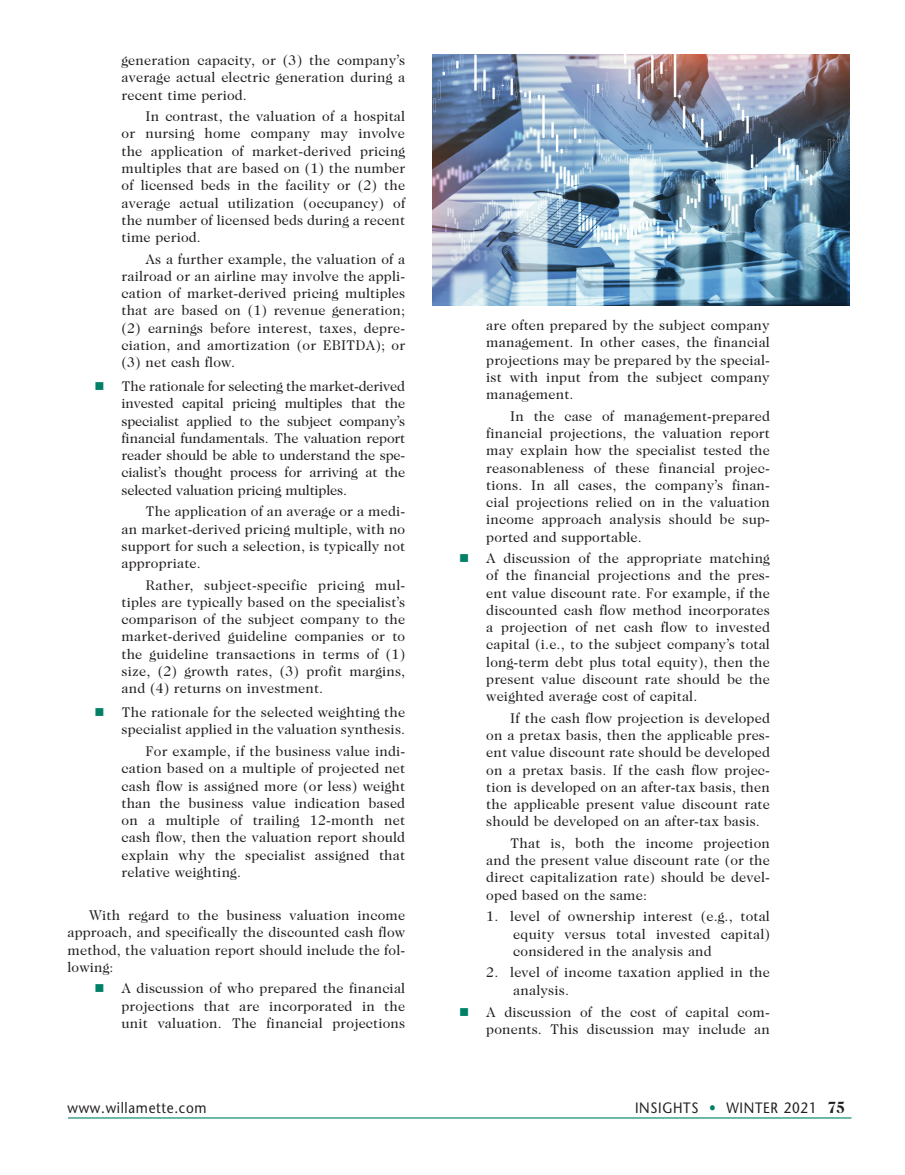
<style>
.page{position:relative;width:905px;height:1175px;background:#fff}
.page>*{position:absolute;margin:0;border:0;box-sizing:border-box;transform-origin:0 0}
.t1{font:15px "Stone Sans";letter-spacing:.05em;color:#231f20;scale:.9 1}
.body_w_bullets{font:14.25px/17.2px "Caslon Two Twenty Four";letter-spacing:.01em;color:#231f20;text-align:justify}
.body{font:14.25px/17.2px "Caslon Two Twenty Four";letter-spacing:.01em;color:#231f20;text-align:justify}
.s1{color:#008066}
.s2{font-family:"Caslon Two Twenty Four";font-weight:700;font-size:16.5px}
</style>
<div class="page">
<hr style="left:68px;top:1117px;width:783px;height:1px;background:#008066">
<img style="left:432px;top:54px;width:417px;height:251px">
<p class="body_w_bullets" style="left:122px;top:52px;width:285px">generation capacity, or (3) the company’s average actual electric generation during a recent time period.</p>
<p class="body_w_bullets" style="left:122px;top:108px;width:285px;text-indent:24px">In contrast, the valuation of a hospital or nursing home company may involve the application of market-derived pricing multiples that are based on (1) the number of licensed beds in the facility or (2) the average actual utilization (occupancy) of the number of licensed beds during a recent time period.</p>
<p class="body_w_bullets" style="left:122px;top:250px;width:285px;text-indent:24px">As a further example, the valuation of a railroad or an airline may involve the appli&shy;cation of market-derived pricing multiples that are based on (1) revenue generation; (2) earnings before interest, taxes, depre&shy;ciation, and amortization (or EBITDA); or (3) net cash flow.</p>
<p class="body_w_bullets" style="left:122px;top:377px;width:285px;text-indent:-27px"><span class="s1">■</span> The rationale for selecting the market-derived invested capital pricing multiples that the specialist applied to the subject company’s financial fundamentals. The valuation report reader should be able to understand the spe&shy;cialist’s thought process for arriving at the selected valuation pricing multiples.</p>
<p class="body_w_bullets" style="left:122px;top:502px;width:285px;text-indent:24px">The application of an average or a medi&shy;an market-derived pricing multiple, with no support for such a selection, is typically not appropriate.</p>
<p class="body_w_bullets" style="left:122px;top:576px;width:285px;text-indent:24px">Rather, subject-specific pricing mul&shy;tiples are typically based on the specialist’s comparison of the subject company to the market-derived guideline companies or to the guideline transactions in terms of (1) size, (2) growth rates, (3) profit margins, and (4) returns on investment.</p>
<p class="body_w_bullets" style="left:94px;top:703px;width:312px;text-align:right"><span class="s1">■</span> The rationale for the selected weighting the specialist applied in the valuation synthesis.</p>
<p class="body_w_bullets" style="left:122px;top:742px;width:285px;text-indent:24px">For example, if the business value indi&shy;cation based on a multiple of projected net cash flow is assigned more (or less) weight than the business value indication based on a multiple of trailing 12-month net cash flow, then the valuation report should explain why the specialist assigned that relative weighting.</p>
<p class="body" style="left:68px;top:906px;width:339px;text-indent:22px">With regard to the business valuation income approach, and specifically the discounted cash flow method, the valuation report should include the fol&shy;lowing:</p>
<p class="body_w_bullets" style="left:122px;top:979px;width:285px;text-indent:-27px"><span class="s1">■</span> A discussion of who prepared the financial projections that are incorporated in the unit valuation. The financial projections</p>
<p class="body_w_bullets" style="left:486px;top:316px;width:285px">are often prepared by the subject company management. In other cases, the financial projections may be prepared by the special&shy;ist with input from the subject company management.</p>
<p class="body_w_bullets" style="left:486px;top:407px;width:285px;text-indent:24px">In the case of management-prepared financial projections, the valuation report may explain how the specialist tested the reasonableness of these financial projec&shy;tions. In all cases, the company’s finan&shy;cial projections relied on in the valuation income approach analysis should be sup&shy;ported and supportable.</p>
<p class="body_w_bullets" style="left:486px;top:549px;width:285px;text-indent:-27px"><span class="s1">■</span> A discussion of the appropriate matching of the financial projections and the pres&shy;ent value discount rate. For example, if the discounted cash flow method incorporates a projection of net cash flow to invested capital (i.e., to the subject company’s total long-term debt plus total equity), then the present value discount rate should be the weighted average cost of capital.</p>
<p class="body_w_bullets" style="left:486px;top:709px;width:285px;text-indent:24px">If the cash flow projection is developed on a pretax basis, then the applicable pres&shy;ent value discount rate should be developed on a pretax basis. If the cash flow projec&shy;tion is developed on an after-tax basis, then the applicable present value discount rate should be developed on an after-tax basis.</p>
<p class="body_w_bullets" style="left:486px;top:834px;width:285px;text-indent:24px">That is, both the income projection and the present value discount rate (or the direct capitalization rate) should be devel&shy;oped based on the same:</p>
<p class="body_w_bullets" style="left:513px;top:907px;width:258px;text-indent:-27px">1. level of ownership interest (e.g., total equity versus total invested capital) considered in the analysis and</p>
<p class="body_w_bullets" style="left:513px;top:963px;width:258px;text-indent:-27px">2. level of income taxation applied in the analysis.</p>
<p class="body_w_bullets" style="left:459px;top:1002px;width:312px;text-align:right"><span class="s1">■</span> A discussion of the cost of capital com&shy;ponents. This discussion may include an</p>
<p class="t1" style="left:68px;top:1098px;width:156px">www.willamette. com</p>
<p class="t1" style="left:635px;top:1098px;width:235px">INSIGHTS <span class="s1">•</span> WINTER 2021 <span class="s2">75</span></p>
</div>
